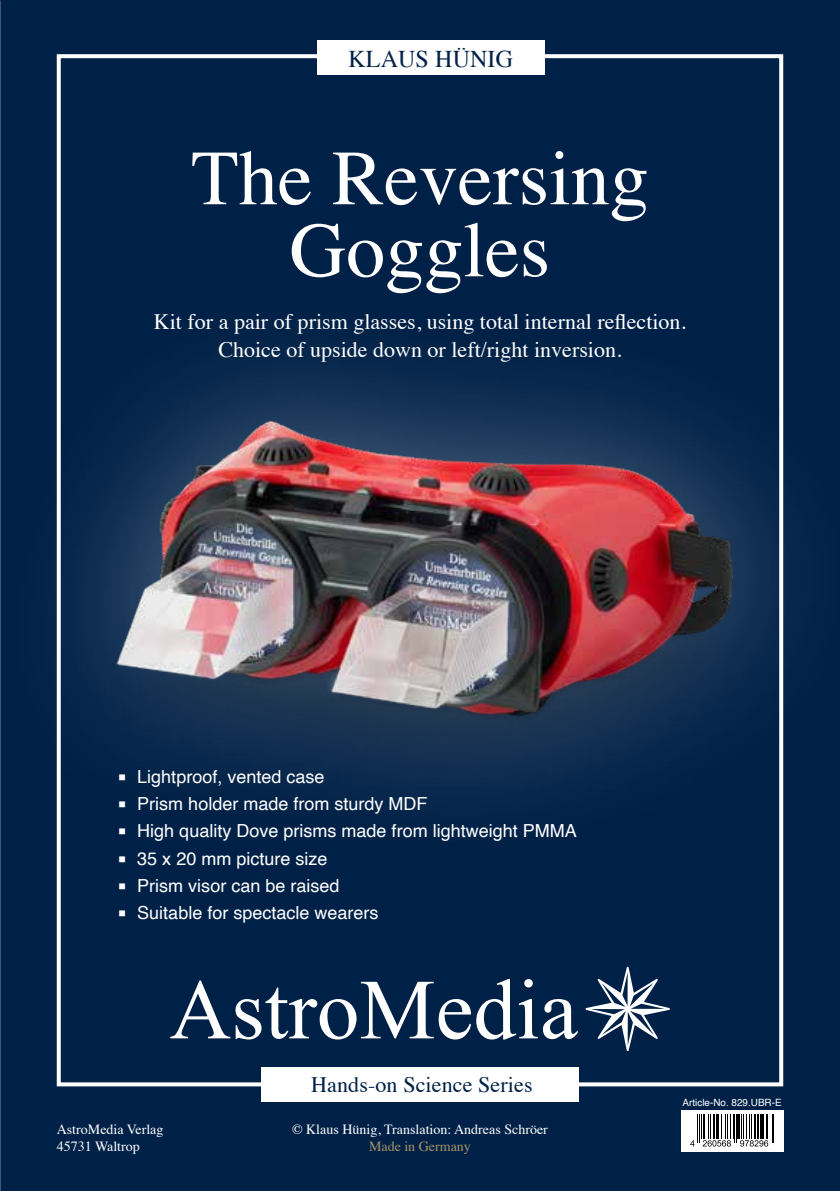
<style>
.page{position:relative;width:840px;height:1191px;background:#fff}
.page>*{position:absolute;margin:0;border:0;box-sizing:border-box;transform-origin:0 0}
.t1{font:78px/72px "Times";color:#fff;text-align:center}
.t2{font:24px "Times";letter-spacing:.005em;color:#002147}
.t3{font:22px/28px "Times";color:#fff;text-align:center}
.t4{font:22px "Times";letter-spacing:.005em;color:#002147}
.t5{font:18px "Helvetica";color:#fff}
.t6{font:14px/16.8px "Times";color:#fff}
.t7{font:14px "Times";color:#a79468}
.t8{font:10px "Helvetica";color:#fff}
</style>
<div class="page">
<div style="left:0;top:0;width:839px;height:1191px;background:#002147"></div>
<div style="left:317px;top:41px;width:227px;height:34px;background:#fff"></div>
<svg style="left:170px;top:980px;width:300px;height:59px"></svg>
<svg style="left:476px;top:979px;width:101px;height:60px"></svg>
<svg style="left:585px;top:967px;width:84px;height:84px"></svg>
<div style="left:680px;top:1109px;width:102px;height:42px;background:#fff"></div>
<div style="left:261px;top:1067px;width:317px;height:34px;background:#fff"></div>
<img style="left:56px;top:146px;width:728px;height:680px">
<svg style="left:690px;top:1114px;width:83px;height:32px"></svg>
<h2 class="t2" style="left:348px;top:36px;width:166px">KLAUS HÜNIG</h2>
<h1 class="t1" style="left:191px;top:135px;width:459px">The Reversing<br>Goggles</h1>
<p class="t3" style="left:154px;top:305px;width:533px">Kit for a pair of prism glasses, using total internal reflection.<br>Choice of upside down or left/right inversion.</p>
<p class="t5" style="left:118px;top:762px;width:207px">■ Lightproof, vented case</p>
<p class="t5" style="left:118px;top:790px;width:310px">■ Prism holder made from sturdy MDF</p>
<p class="t5" style="left:118px;top:817px;width:459px">■ High quality Dove prisms made from lightweight PMMA</p>
<p class="t5" style="left:118px;top:844px;width:210px">■ 35 x 20 mm picture size</p>
<p class="t5" style="left:118px;top:872px;width:222px">■ Prism visor can be raised</p>
<p class="t5" style="left:118px;top:899px;width:261px">■ Suitable for spectacle wearers</p>
<p class="t4" style="left:311px;top:1063px;width:223px">Hands-on Science Series</p>
<p class="t6" style="left:57px;top:1120px;width:108px">AstroMedia Verlag<br>45731 Waltrop</p>
<p class="t6" style="left:292px;top:1120px;width:257px">© Klaus Hünig, Translation: Andreas Schröer</p>
<p class="t7" style="left:369px;top:1133px;width:103px">Made in Germany</p>
<p class="t8" style="left:682px;top:1094px;width:101px">Article-No. 829.UBR-E</p>
</div>
